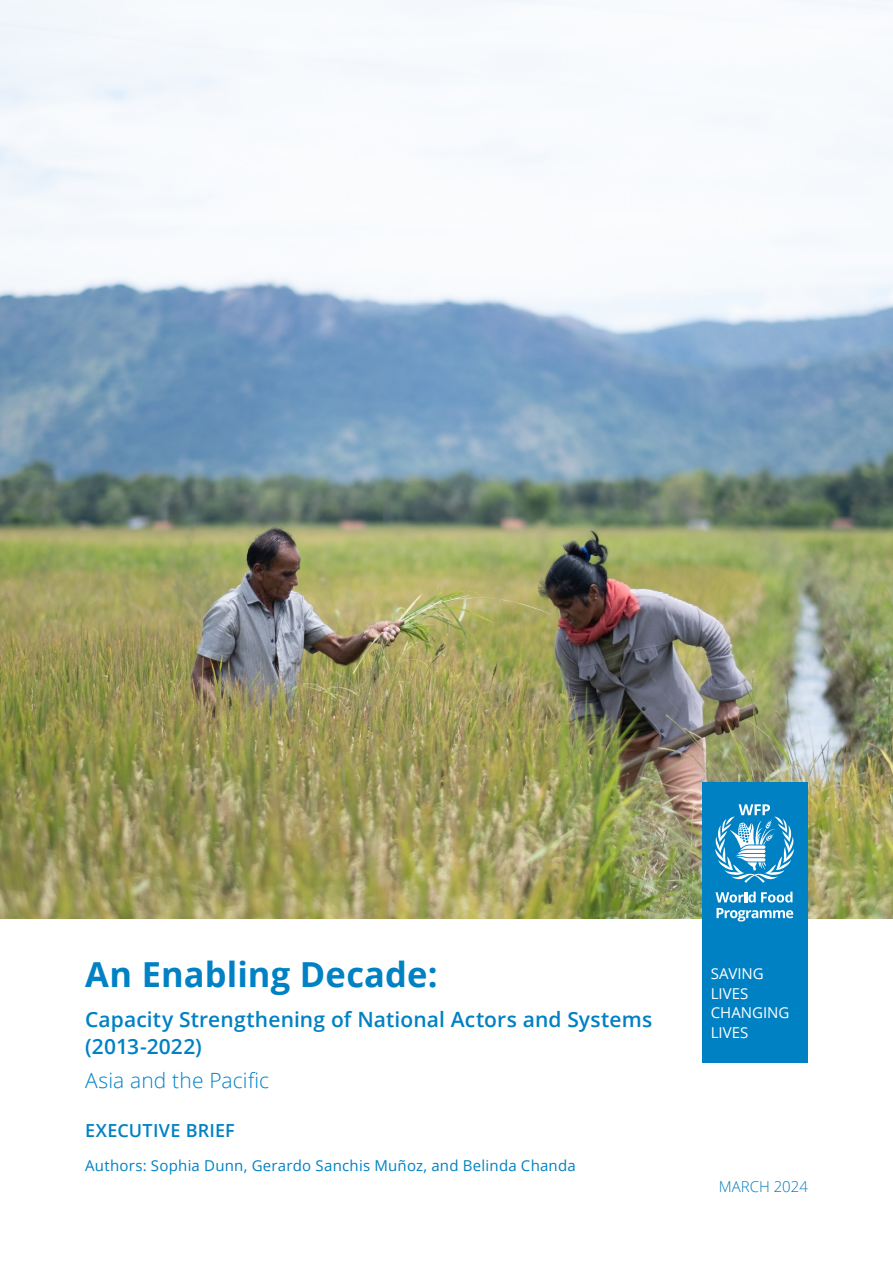
<style>
.page{position:relative;width:893px;height:1263px;background:#fff}
.page>*{position:absolute;margin:0;border:0;box-sizing:border-box;transform-origin:0 0}
.SUBTITLE{font:700 34.5px "Open Sans";letter-spacing:.005em;color:#0081c4}
.SUBTITLE-2{font:600 21px/27px "Open Sans";letter-spacing:.005em;color:#0081c4}
.SUBTITLE-3{font:300 21px "Open Sans";letter-spacing:.005em;color:#0081c4}
.SUBTITLE-4{font:600 18px "Open Sans";letter-spacing:.015em;color:#0081c4}
.SUBTITLE-5{font:15px "Open Sans";letter-spacing:.015em;color:#0081c4}
.t1{font:15px/19.5px "Open Sans";color:#fff}
.t2{font:300 15px "Open Sans";color:#007dbc}
</style>
<div class="page">
<img style="left:0;top:0;width:893px;height:918px">
<div style="left:702px;top:782px;width:106px;height:281px;background:#0081c4"></div>
<svg style="left:717px;top:908px;width:76px;height:13px"></svg>
<svg style="left:715px;top:891px;width:77px;height:11px"></svg>
<svg style="left:715px;top:804px;width:79px;height:79px"></svg>
<svg style="left:774px;top:817px;width:9px;height:8px"></svg>
<p class="SUBTITLE" style="left:85px;top:950px;width:354px">An Enabling Decade:</p>
<p class="SUBTITLE-2" style="left:85px;top:1006px;width:569px">Capacity Strengthening of National Actors and Systems (2013-2022)</p>
<p class="SUBTITLE-3" style="left:85px;top:1066px;width:186px">Asia and the Pacific</p>
<p class="SUBTITLE-4" style="left:85px;top:1118px;width:151px">EXECUTIVE BRIEF</p>
<p class="SUBTITLE-5" style="left:85px;top:1155px;width:492px">Authors: Sophia Dunn, Gerardo Sanchis Muñoz, and Belinda Chanda</p>
<p class="t1" style="left:711px;top:963px;width:55px">SAVING</p>
<p class="t1" style="left:711px;top:983px;width:39px">LIVES</p>
<p class="t1" style="left:711px;top:1002px;width:80px">CHANGING<br>LIVES</p>
<p class="t2" style="left:719px;top:1176px;width:91px">MARCH 2024</p>
</div>
